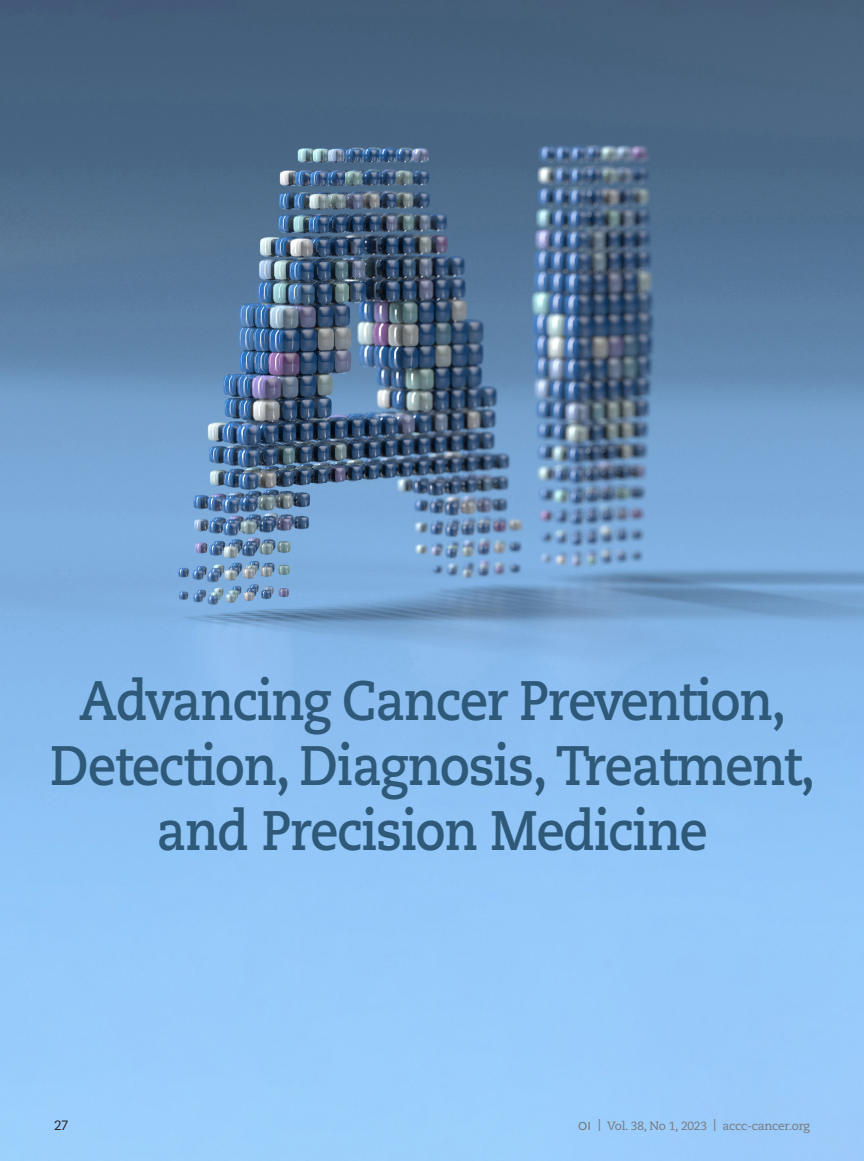
<style>
.page{position:relative;width:864px;height:1161px;background:#fff}
.page>*{position:absolute;margin:0;border:0;box-sizing:border-box;transform-origin:0 0}
.Feature_Article_Titl{font:700 55.5px/64.9px "Caecilia LT Pro 75";letter-spacing:-.02em;color:#2f5978;text-align:center;scale:.9 1}
.Folio_Right{font:13.5px "Caecilia LT Pro 55 Roman";color:#231f20}
.Folio_Right-2{font:12px "Caecilia LT Pro 55 Roman";letter-spacing:-.02em;color:#76787b}
.s1{font-family:"Proxima Nova";font-weight:500}
.s2{font-family:"Caecilia LT Pro 75";font-weight:700}
</style>
<div class="page">
<img style="left:0;top:0;width:864px;height:1161px">
<p class="Feature_Article_Titl" style="left:50px;top:667px;width:852px">Advancing Cancer Prevention,<br>Detection, Diagnosis, Treatment, and Precision Medicine</p>
<p class="Folio_Right" style="left:54px;top:1116px;width:16px">27</p>
<p class="Folio_Right-2" style="left:578px;top:1118px;width:233px"><span class="s1">OI</span> <span class="s2">|</span> Vol. 38, No 1, 2023 <span class="s2">|</span> accc-cancer.org</p>
</div>
